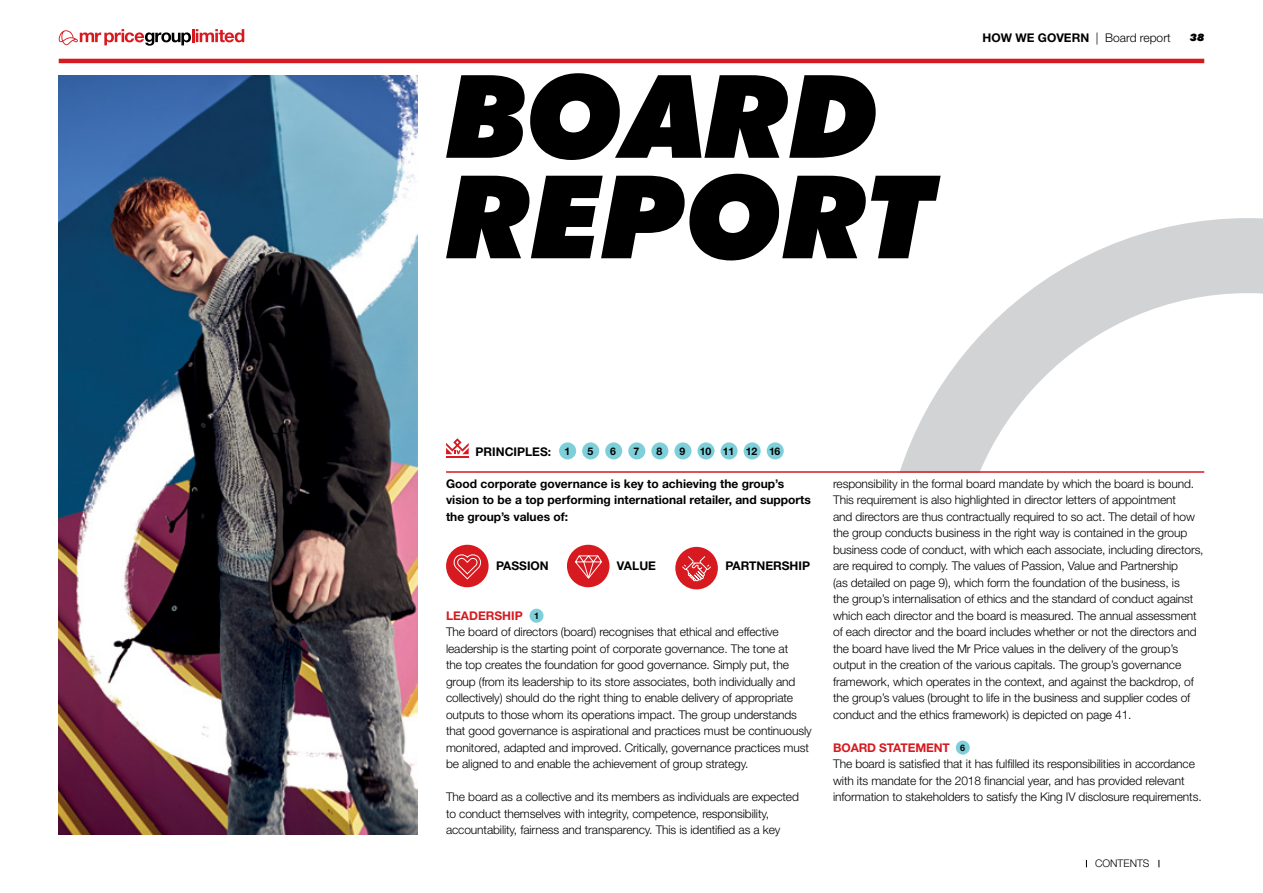
<style>
.page{position:relative;width:1263px;height:893px;background:#fff}
.page>*{position:absolute;margin:0;border:0;box-sizing:border-box;transform-origin:0 0}
.t1{font:italic 900 115.5px/100.5px "Futura BT";letter-spacing:-.01em;color:#000}
.t2{font:300 12px/16.5px "Helvetica Neue LT Std";letter-spacing:-.01em;color:#000}
.t3{font:700 12px/16.5px "Helvetica Neue LT Std";color:#000}
.t4{font:700 12px "Helvetica Neue LT Std";letter-spacing:-.01em;color:#d71920}
.t5{font:700 10.5px "Helvetica Neue LT Std";letter-spacing:-.03em;color:#000}
.t6{font:300 10.5px "Helvetica Neue LT Std";color:#000}
.t7{font:italic 900 10.5px "Futura BT";color:#000}
.t8{font:700 9px "Helvetica Neue LT Std";color:#000}
.s1{font-weight:700}
.s2{font-size:10.5px}
</style>
<div class="page">
<hr style="left:59px;top:59px;width:1145px;height:4px;background:#d71920">
<svg style="left:59px;top:29px;width:185px;height:17px"></svg>
<svg style="left:900px;top:218px;width:363px;height:255px"></svg>
<hr style="left:446px;top:471px;width:758px;height:2px;background:#d71920">
<img style="left:59px;top:75px;width:358px;height:759px">
<div style="left:529px;top:609px;width:14px;height:14px;background:#7dcfda;border-radius:50%"></div>
<div style="left:446px;top:545px;width:43px;height:42px;background:#d71920;border-radius:50%"></div>
<svg style="left:453px;top:554px;width:28px;height:26px"></svg>
<div style="left:567px;top:545px;width:42px;height:42px;background:#d71920;border-radius:50%"></div>
<svg style="left:575px;top:555px;width:27px;height:24px"></svg>
<div style="left:675px;top:547px;width:43px;height:42px;background:#d71920;border-radius:50%"></div>
<svg style="left:682px;top:556px;width:29px;height:26px"></svg>
<div style="left:559px;top:442px;width:17px;height:17px;background:#7dcfda;border-radius:50%"></div>
<hr style="left:446px;top:456px;width:23px;height:2px;background:#d71920">
<svg style="left:446px;top:438px;width:23px;height:16px"></svg>
<div style="left:582px;top:442px;width:17px;height:17px;background:#7dcfda;border-radius:50%"></div>
<div style="left:605px;top:442px;width:17px;height:17px;background:#7dcfda;border-radius:50%"></div>
<div style="left:628px;top:442px;width:17px;height:17px;background:#7dcfda;border-radius:50%"></div>
<div style="left:651px;top:442px;width:17px;height:17px;background:#7dcfda;border-radius:50%"></div>
<div style="left:674px;top:442px;width:17px;height:17px;background:#7dcfda;border-radius:50%"></div>
<div style="left:697px;top:442px;width:17px;height:17px;background:#7dcfda;border-radius:50%"></div>
<div style="left:720px;top:442px;width:18px;height:17px;background:#7dcfda;border-radius:50%"></div>
<div style="left:744px;top:442px;width:17px;height:17px;background:#7dcfda;border-radius:50%"></div>
<div style="left:767px;top:442px;width:17px;height:17px;background:#7dcfda;border-radius:50%"></div>
<div style="left:956px;top:741px;width:14px;height:14px;background:#7dcfda;border-radius:50%"></div>
<h1 class="t1" style="left:446px;top:66px;width:490px">BOARD<br>REPORT</h1>
<p class="t2" style="left:982px;top:29px;width:190px"><span class="s1">HOW WE GOVERN</span> | Board report</p>
<p class="t7" style="left:1190px;top:31px;width:16px">38</p>
<p class="t3" style="left:476px;top:443px;width:96px">PRINCIPLES: <span class="s2">1</span></p>
<p class="t5" style="left:588px;top:445px;width:7px">5</p>
<p class="t5" style="left:610px;top:445px;width:7px">6</p>
<p class="t5" style="left:633px;top:445px;width:7px">7</p>
<p class="t5" style="left:656px;top:445px;width:7px">8</p>
<p class="t5" style="left:679px;top:445px;width:7px">9</p>
<p class="t5" style="left:700px;top:445px;width:82px">10 11 12 16</p>
<p class="t3" style="left:446px;top:475px;width:366px">Good corporate governance is key to achieving the group’s vision to be a top performing international retailer, and supports the group’s values of:</p>
<p class="t3" style="left:496px;top:557px;width:54px">PASSION</p>
<p class="t3" style="left:617px;top:557px;width:41px">VALUE</p>
<p class="t3" style="left:725px;top:557px;width:86px">PARTNERSHIP</p>
<p class="t4" style="left:446px;top:608px;width:78px">LEADERSHIP</p>
<p class="t2" style="left:446px;top:623px;width:367px">The board of directors (board) recognises that ethical and effective leadership is the starting point of corporate governance. The tone at<br>the top creates the foundation for good governance. Simply put, the group (from its leadership to its store associates, both individually and collectively) should do the right thing to enable delivery of appropriate outputs to those whom its operations impact. The group understands that good governance is aspirational and practices must be continuously monitored, adapted and improved. Critically, governance practices must be aligned to and enable the achievement of group strategy.</p>
<p class="t2" style="left:446px;top:788px;width:354px">The board as a collective and its members as individuals are expected to conduct themselves with integrity, competence, responsibility, accountability, fairness and transparency. This is identified as a key</p>
<p class="t8" style="left:534px;top:610px;width:7px">1</p>
<p class="t2" style="left:833px;top:475px;width:372px">responsibility in the formal board mandate by which the board is bound.<br>This requirement is also highlighted in director letters of appointment<br>and directors are thus contractually required to so act. The detail of how the group conducts business in the right way is contained in the group business code of conduct, with which each associate, including directors, are required to comply. The values of Passion, Value and Partnership<br>(as detailed on page 9), which form the foundation of the business, is<br>the group’s internalisation of ethics and the standard of conduct against which each director and the board is measured. The annual assessment of each director and the board includes whether or not the directors and the board have lived the Mr Price values in the delivery of the group’s output in the creation of the various capitals. The group’s governance framework, which operates in the context, and against the backdrop, of the group’s values (brought to life in the business and supplier codes of conduct and the ethics framework) is depicted on page 41.</p>
<p class="t4" style="left:833px;top:740px;width:118px">BOARD STATEMENT</p>
<p class="t2" style="left:833px;top:755px;width:370px">The board is satisfied that it has fulfilled its responsibilities in accordance with its mandate for the 2018 financial year, and has provided relevant information to stakeholders to satisfy the King IV disclosure requirements.</p>
<p class="t8" style="left:960px;top:742px;width:7px">6</p>
<p class="t6" style="left:1095px;top:857px;width:56px">CONTENTS</p>
</div>
